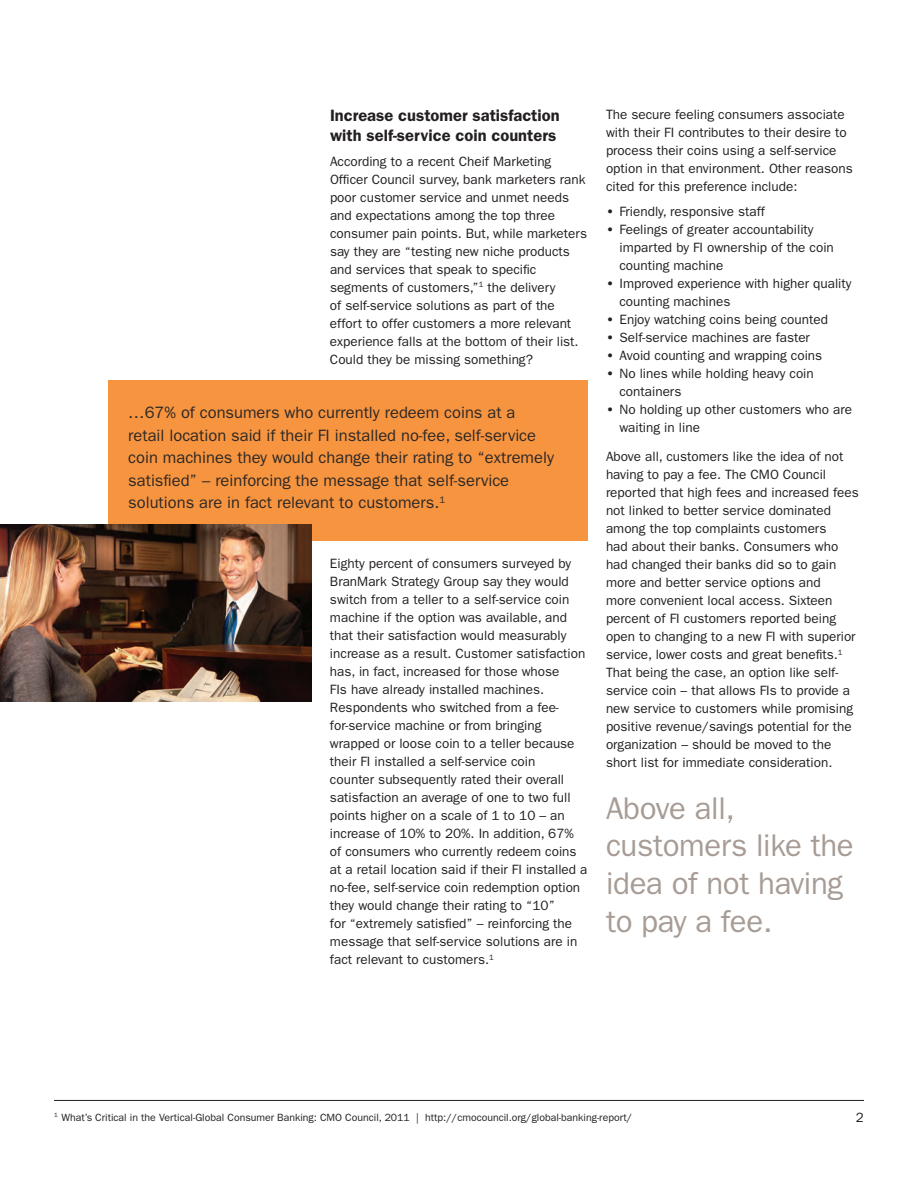
<style>
.page{position:relative;width:918px;height:1188px;background:#fff}
.page>*{position:absolute;margin:0;border:0;box-sizing:border-box;transform-origin:0 0}
.t1{font:31.5px/37.8px "ITC Franklin Gothic Std";letter-spacing:-.01em;color:#a79c95}
.callout{font:16.5px/22.5px "ITC Franklin Gothic Std";color:#2c2826}
.subheads_bold_color{font:600 16.5px/19.5px "ITC Franklin Gothic Std";color:#231f20}
.body_copy{font:13.5px/18px "ITC Franklin Gothic Std";color:#231f20}
.subheads{font:13.5px "ITC Franklin Gothic Std";color:#231f20}
.subheads-2{font:10.5px "ITC Franklin Gothic Std";color:#231f20}
.s1{font-weight:600}
</style>
<div class="page">
<hr style="left:54px;top:1100px;width:810px;height:1px;background:#231f20">
<div style="left:108px;top:380px;width:480px;height:161px;background:#f7943f"></div>
<img style="left:0;top:525px;width:312px;height:176px">
<p class="subheads_bold_color" style="left:330px;top:106px;width:231px">Increase customer satisfaction with self-service coin counters</p>
<p class="body_copy" style="left:330px;top:152px;width:259px">According to a recent Cheif Marketing Officer Council survey, bank marketers rank poor customer service and unmet needs and expectations among the top three consumer pain points. But, while marketers say they are “testing new niche products and services that speak to specific segments of customers,”<sup>1</sup> the delivery<br>of self-service solutions as part of the effort to offer customers a more relevant experience falls at the bottom of their list.<br>Could they be missing something?</p>
<p class="callout" style="left:128px;top:402px;width:427px">…67% of consumers who currently redeem coins at a retail location said if their FI installed no-fee, self-service coin machines they would change their rating to “extremely satisfied” – reinforcing the message that self-service solutions are in fact relevant to customers.<sup>1</sup></p>
<p class="body_copy" style="left:330px;top:555px;width:259px">Eighty percent of consumers surveyed by BranMark Strategy Group say they would switch from a teller to a self-service coin machine if the option was available, and that their satisfaction would measurably increase as a result. Customer satisfaction has, in fact, increased for those whose<br>FIs have already installed machines.<br>Respondents who switched from a fee&shy;for-service machine or from bringing wrapped or loose coin to a teller because their FI installed a self-service coin<br>counter subsequently rated their overall satisfaction an average of one to two full points higher on a scale of 1 to 10 – an increase of 10% to 20%. In addition, 67% of consumers who currently redeem coins at a retail location said if their FI installed a no-fee, self-service coin redemption option they would change their rating to “10”<br>for “extremely satisfied” – reinforcing the message that self-service solutions are in fact relevant to customers.<sup>1</sup></p>
<p class="body_copy" style="left:606px;top:106px;width:248px">The secure feeling consumers associate with their FI contributes to their desire to process their coins using a self-service option in that environment. Other reasons cited for this preference include:</p>
<p class="body_copy" style="left:606px;top:203px;width:160px"><span class="s1">•</span> Friendly, responsive staff</p>
<p class="body_copy" style="left:620px;top:221px;width:216px;text-indent:-14px"><span class="s1">•</span> Feelings of greater accountability imparted by FI ownership of the coin counting machine</p>
<p class="body_copy" style="left:620px;top:275px;width:233px;text-indent:-14px"><span class="s1">•</span> Improved experience with higher quality counting machines</p>
<p class="body_copy" style="left:606px;top:311px;width:224px"><span class="s1">•</span> Enjoy watching coins being counted</p>
<p class="body_copy" style="left:606px;top:329px;width:205px"><span class="s1">•</span> Self-service machines are faster</p>
<p class="body_copy" style="left:606px;top:347px;width:218px"><span class="s1">•</span> Avoid counting and wrapping coins</p>
<p class="body_copy" style="left:620px;top:365px;width:196px;text-indent:-14px"><span class="s1">•</span> No lines while holding heavy coin containers</p>
<p class="body_copy" style="left:620px;top:401px;width:234px;text-indent:-14px"><span class="s1">•</span> No holding up other customers who are waiting in line</p>
<p class="body_copy" style="left:606px;top:448px;width:254px">Above all, customers like the idea of not having to pay a fee. The CMO Council reported that high fees and increased fees not linked to better service dominated among the top complaints customers<br>had about their banks. Consumers who had changed their banks did so to gain more and better service options and<br>more convenient local access. Sixteen percent of FI customers reported being open to changing to a new FI with superior service, lower costs and great benefits.<sup>1<br></sup>That being the case, an option like self&shy;service coin – that allows FIs to provide a new service to customers while promising positive revenue/savings potential for the organization – should be moved to the short list for immediate consideration.</p>
<p class="t1" style="left:606px;top:789px;width:249px">Above all, customers like the idea of not having to pay a fee.</p>
<p class="subheads-2" style="left:54px;top:1111px;width:580px"><sup>1</sup> What’s Critical in the Vertical-Global Consumer Banking: CMO Council, 2011 | http://cmocouncil.org/global-banking-report/</p>
<p class="subheads" style="left:856px;top:1109px;width:10px">2</p>
</div>
